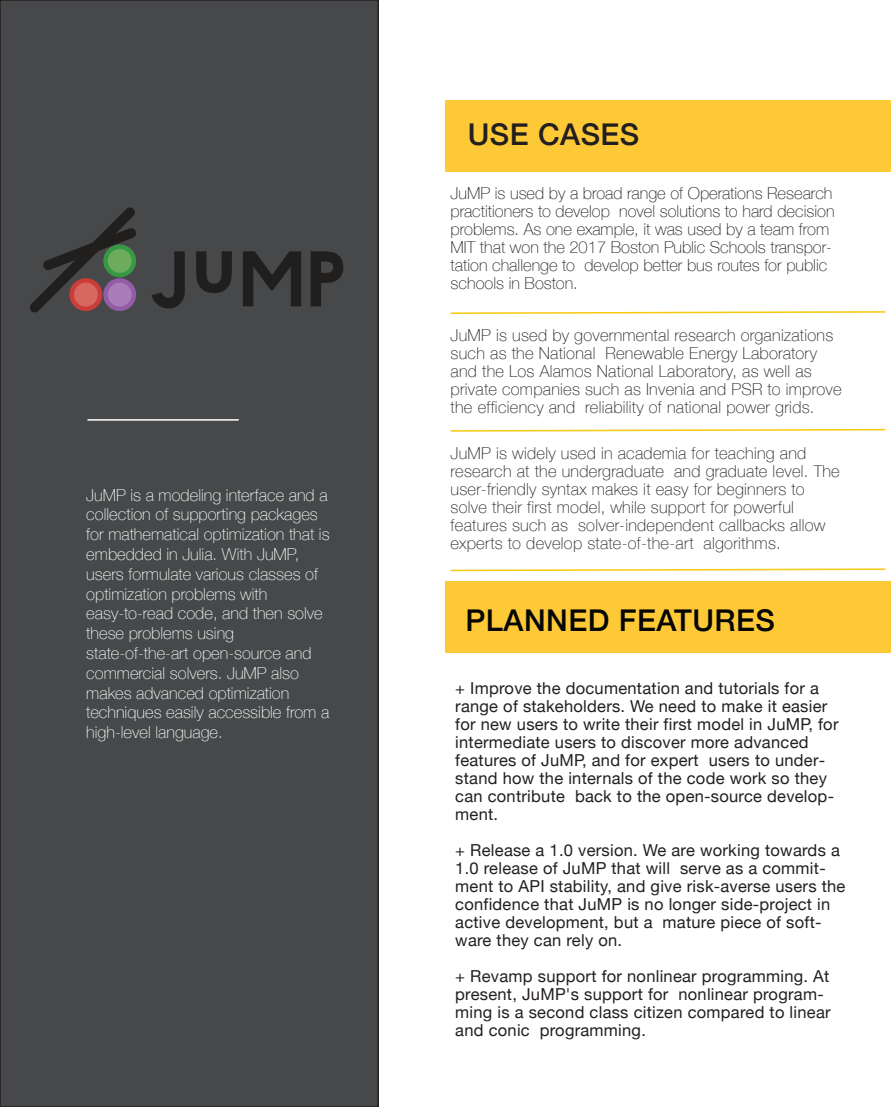
<style>
.page{position:relative;width:891px;height:1107px;background:#fff}
.page>*{position:absolute;margin:0;border:0;box-sizing:border-box;transform-origin:0 0}
.t1{font:500 30px "Helvetica Neue";letter-spacing:.015em;color:#060705}
.t2{font:500 30px "Helvetica Neue";letter-spacing:.015em;color:#231f20}
.t3{font:100 16.5px/18px "Helvetica Neue";letter-spacing:.015em;color:#231f20}
.t4{font:16.5px/18px "Helvetica Neue";letter-spacing:.015em;color:#231f20}
.t5{font:100 16.5px/19.8px "Helvetica Neue";color:#fdfefe}
</style>
<div class="page">
<div style="left:446px;top:581px;width:445px;height:71px;background:#fec936"></div>
<div style="left:446px;top:101px;width:445px;height:71px;background:#fec936"></div>
<div style="left:0;top:0;width:378px;height:1107px;background:#464849"></div>
<div style="left:0;top:0;width:379px;height:1107px;border:2px solid #231f20"></div>
<hr style="left:87px;top:419px;width:152px;height:2px;background:#fff">
<svg style="left:450px;top:311px;width:436px;height:3px"></svg>
<svg style="left:450px;top:568px;width:436px;height:4px"></svg>
<svg style="left:450px;top:428px;width:436px;height:4px"></svg>
<svg style="left:152px;top:251px;width:191px;height:58px"></svg>
<svg style="left:30px;top:207px;width:107px;height:106px"></svg>
<p class="t5" style="left:86px;top:484px;width:245px">JuMP is a modeling interface and a collection of supporting packages for mathematical optimization that is embedded in Julia. With JuMP, users formulate various classes of optimization problems with easy-to-read code, and then solve these problems using state-of-the-art open-source and commercial solvers. JuMP also makes advanced optimization techniques easily accessible from a high-level language.</p>
<h1 class="t2" style="left:468px;top:110px;width:173px">USE CASES</h1>
<p class="t3" style="left:451px;top:184px;width:385px">JuMP is used by a broad range of Operations Research practitioners to develop novel solutions to hard decision problems. As one example, it was used by a team from MIT that won the 2017 Boston Public Schools transpor&shy;tation challenge to develop better bus routes for public schools in Boston.</p>
<p class="t3" style="left:451px;top:325px;width:392px">JuMP is used by governmental research organizations such as the National Renewable Energy Laboratory and the Los Alamos National Laboratory, as well as private companies such as Invenia and PSR to improve the efficiency and reliability of national power grids.</p>
<p class="t3" style="left:451px;top:443px;width:391px">JuMP is widely used in academia for teaching and research at the undergraduate and graduate level. The user-friendly syntax makes it easy for beginners to solve their first model, while support for powerful features such as solver-independent callbacks allow experts to develop state-of-the-art algorithms.</p>
<h1 class="t1" style="left:465px;top:596px;width:311px">PLANNED FEATURES</h1>
<p class="t4" style="left:455px;top:681px;width:385px">+ Improve the documentation and tutorials for a range of stakeholders. We need to make it easier for new users to write their first model in JuMP, for intermediate users to discover more advanced features of JuMP, and for expert users to under&shy;stand how the internals of the code work so they can contribute back to the open-source develop&shy;ment.</p>
<p class="t4" style="left:455px;top:843px;width:392px">+ Release a 1.0 version. We are working towards a 1.0 release of JuMP that will serve as a commit&shy;ment to API stability, and give risk-averse users the confidence that JuMP is no longer side-project in active development, but a mature piece of soft&shy;ware they can rely on.</p>
<p class="t4" style="left:455px;top:969px;width:377px">+ Revamp support for nonlinear programming. At present, JuMP's support for nonlinear program&shy;ming is a second class citizen compared to linear and conic programming.</p>
</div>
